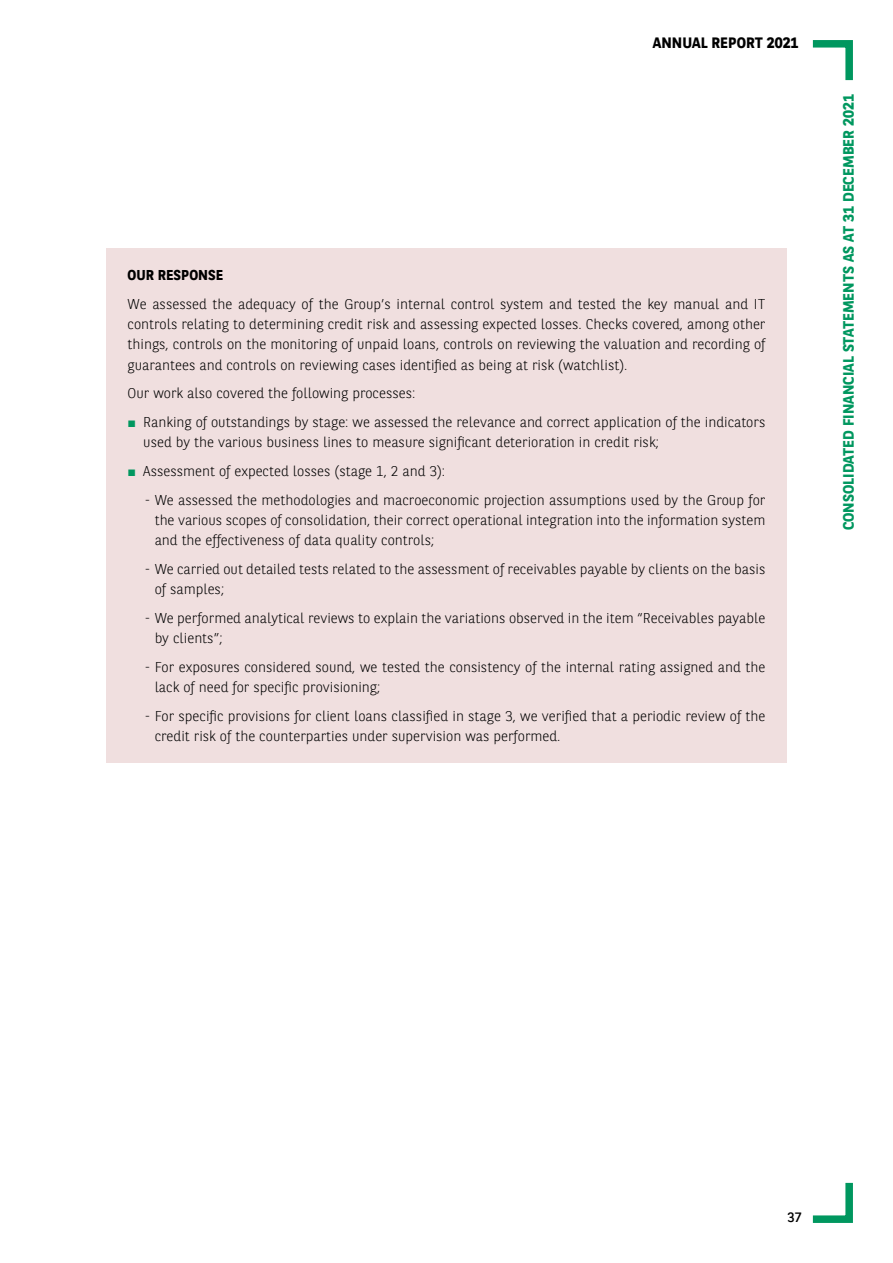
<style>
.page{position:relative;width:893px;height:1263px;background:#fff}
.page>*{position:absolute;margin:0;border:0;box-sizing:border-box;transform-origin:0 0}
.t1{font:700 15px "BNPP Sans";color:#00975f}
.t2{font:700 15px "BNPP Sans";color:#000}
.Texte_courant{font:300 14.25px/20.2px "BNPP Sans";color:#000}
.Texte_courant-2{font:700 14.25px "BNPP Sans";color:#000}
.t3{font:13.5px "BNPP Sans";color:#000}
.s1{font-family:"Times New Roman";font-weight:400;color:#00975f}
</style>
<div class="page">
<svg style="left:812px;top:40px;width:41px;height:41px"></svg>
<svg style="left:812px;top:1182px;width:41px;height:41px"></svg>
<div style="left:106px;top:248px;width:681px;height:515px;background:#f0dfdf"></div>
<p class="t2" style="left:653px;top:32px;width:147px">ANNUAL REPORT 2021</p>
<p class="Texte_courant-2" style="left:128px;top:265px;width:97px">OUR RESPONSE</p>
<p class="Texte_courant" style="left:128px;top:293px;width:639px;text-align:justify">We assessed the adequacy of the Group’s internal control system and tested the key manual and IT controls relating to determining credit risk and assessing expected losses. Checks covered, among other things, controls on the monitoring of unpaid loans, controls on reviewing the valuation and recording of guarantees and controls on reviewing cases identified as being at risk (watchlist).</p>
<p class="Texte_courant" style="left:128px;top:383px;width:289px">Our work also covered the following processes:</p>
<p class="Texte_courant" style="left:143px;top:411px;width:624px;text-indent:-16px"><span class="s1">■</span> Ranking of outstandings by stage: we assessed the relevance and correct application of the indicators used by the various business lines to measure significant deterioration in credit risk;</p>
<p class="Texte_courant" style="left:128px;top:460px;width:319px"><span class="s1">■</span> Assessment of expected losses (stage 1, 2 and 3):</p>
<p class="Texte_courant" style="left:155px;top:489px;width:612px;text-align:justify;text-indent:-10px">- We assessed the methodologies and macroeconomic projection assumptions used by the Group for the various scopes of consolidation, their correct operational integration into the information system and the effectiveness of data quality controls;</p>
<p class="Texte_courant" style="left:155px;top:558px;width:612px;text-indent:-10px">- We carried out detailed tests related to the assessment of receivables payable by clients on the basis of samples;</p>
<p class="Texte_courant" style="left:155px;top:607px;width:612px;text-indent:-10px">- We performed analytical reviews to explain the variations observed in the item “Receivables payable by clients”;</p>
<p class="Texte_courant" style="left:155px;top:656px;width:612px;text-indent:-10px">- For exposures considered sound, we tested the consistency of the internal rating assigned and the lack of need for specific provisioning;</p>
<p class="Texte_courant" style="left:155px;top:705px;width:612px;text-indent:-10px">- For specific provisions for client loans classified in stage 3, we verified that a periodic review of the credit risk of the counterparties under supervision was performed.</p>
<p class="t1" style="left:838px;top:530px;width:438px;rotate:-90deg">CONSOLIDATED FINANCIAL STATEMENTS AS AT 31 DECEMBER 2021</p>
<p class="t3" style="left:787px;top:1208px;width:16px">37</p>
</div>
